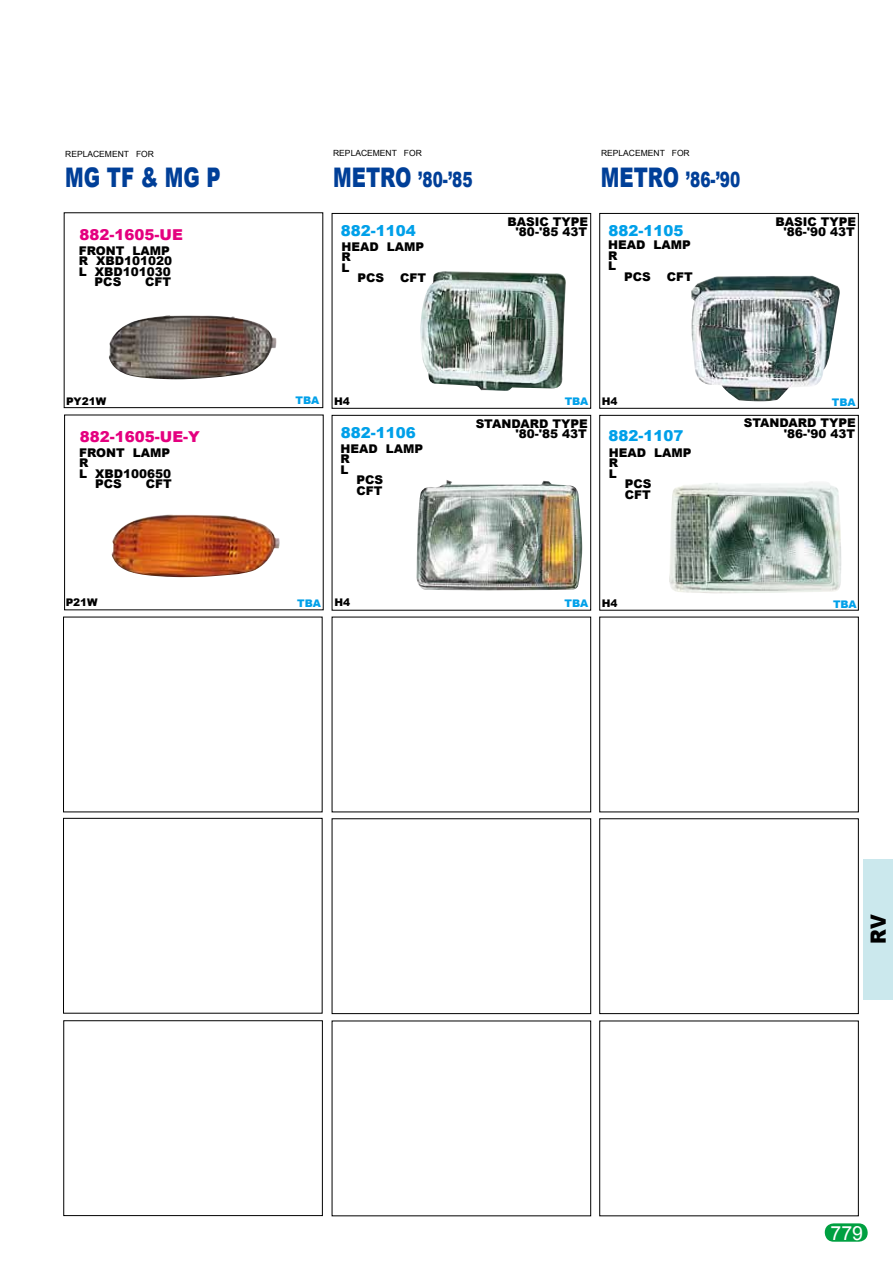
<style>
.page{position:relative;width:893px;height:1263px;background:#fff}
.page>*{position:absolute;margin:0;border:0;box-sizing:border-box;transform-origin:0 0}
.t1{font:900 27px "Arial";color:#003f98;scale:.73 1}
.t2{font:900 21px "Arial";color:#003f98;scale:.73 1}
.t3{font:900 21px "Arial";color:#000;scale:.9 1}
.t4{font:19.5px "Arial";color:#fff}
.t5{font:900 15px "Arial";color:#00a0e9}
.t6{font:900 15px "Arial";color:#e4007f}
.t7{font:900 12px/10.5px "Arial";color:#000;text-align:right}
.t8{font:900 10.5px "Arial";letter-spacing:-.01em;color:#00a0e9}
.t9{font:900 10.5px "Arial";color:#000}
.t10{font:8.55px "Arial";color:#000}
.s1{font-size:27px}
</style>
<div class="page">
<div style="left:825px;top:1223px;width:43px;height:19px;background:#00a041;border-radius:9px"></div>
<div style="left:863px;top:859px;width:30px;height:141px;background:#cbe8ed"></div>
<div style="left:63px;top:1020px;width:260px;height:196px;border:1px solid #000"></div>
<div style="left:63px;top:818px;width:260px;height:195px;border:1px solid #000"></div>
<img style="left:109px;top:315px;width:167px;height:64px">
<img style="left:112px;top:514px;width:168px;height:63px">
<img style="left:416px;top:480px;width:166px;height:110px">
<div style="left:332px;top:415px;width:259px;height:196px;border:1px solid #000"></div>
<img style="left:420px;top:271px;width:146px;height:120px">
<div style="left:332px;top:213px;width:259px;height:196px;border:1px solid #000"></div>
<div style="left:332px;top:818px;width:259px;height:196px;border:1px solid #000"></div>
<img style="left:669px;top:482px;width:172px;height:111px">
<div style="left:599px;top:415px;width:260px;height:196px;border:1px solid #000"></div>
<img style="left:691px;top:276px;width:149px;height:125px">
<div style="left:599px;top:213px;width:260px;height:196px;border:1px solid #000"></div>
<div style="left:599px;top:818px;width:260px;height:196px;border:1px solid #000"></div>
<div style="left:599px;top:1020px;width:260px;height:196px;border:1px solid #000"></div>
<div style="left:599px;top:617px;width:260px;height:195px;border:1px solid #000"></div>
<p class="t10" style="left:65px;top:148px;width:90px">REPLACEMENT FOR</p>
<p class="t10" style="left:333px;top:148px;width:90px">REPLACEMENT FOR</p>
<p class="t10" style="left:601px;top:148px;width:90px">REPLACEMENT FOR</p>
<h1 class="t1" style="left:65px;top:158px;width:214px">MG TF &amp; MG P</h1>
<h2 class="t2" style="left:333px;top:164px;width:193px"><span class="s1">METRO</span> ’80-’85</h2>
<h2 class="t2" style="left:601px;top:164px;width:193px"><span class="s1">METRO</span> ’86-’90</h2>
<p class="t6" style="left:80px;top:224px;width:105px">882-1605-UE</p>
<p class="t7" style="left:79px;top:245px;width:93px">FRONT LAMP</p>
<p class="t7" style="left:79px;top:255px;width:95px">R XBD101020</p>
<p class="t7" style="left:79px;top:266px;width:94px">L XBD101030</p>
<p class="t7" style="left:95px;top:276px;width:28px">PCS</p>
<p class="t7" style="left:145px;top:276px;width:28px">CFT</p>
<p class="t7" style="left:508px;top:216px;width:82px">BASIC TYPE</p>
<p class="t5" style="left:341px;top:220px;width:77px">882-1104</p>
<p class="t7" style="left:516px;top:227px;width:73px">'80-'85 43T</p>
<p class="t7" style="left:341px;top:241px;width:84px">HEAD LAMP</p>
<p class="t7" style="left:341px;top:251px;width:11px">R</p>
<p class="t7" style="left:341px;top:262px;width:10px">L</p>
<p class="t7" style="left:357px;top:272px;width:28px">PCS</p>
<p class="t7" style="left:400px;top:272px;width:28px">CFT</p>
<p class="t5" style="left:608px;top:219px;width:77px">882-1105</p>
<p class="t7" style="left:608px;top:239px;width:84px">HEAD LAMP</p>
<p class="t7" style="left:608px;top:250px;width:11px">R</p>
<p class="t7" style="left:608px;top:260px;width:10px">L</p>
<p class="t7" style="left:624px;top:271px;width:28px">PCS</p>
<p class="t7" style="left:667px;top:271px;width:28px">CFT</p>
<p class="t7" style="left:776px;top:216px;width:82px;text-align:center">BASIC TYPE '86-'90 43T</p>
<p class="t9" style="left:66px;top:393px;width:42px">PY21W</p>
<p class="t8" style="left:296px;top:392px;width:25px">TBA</p>
<p class="t9" style="left:334px;top:394px;width:17px">H4</p>
<p class="t8" style="left:565px;top:393px;width:25px">TBA</p>
<p class="t8" style="left:832px;top:394px;width:25px">TBA</p>
<p class="t9" style="left:602px;top:394px;width:17px">H4</p>
<p class="t6" style="left:80px;top:426px;width:122px">882-1605-UE-Y</p>
<p class="t7" style="left:79px;top:447px;width:93px">FRONT LAMP</p>
<p class="t7" style="left:79px;top:457px;width:11px">R</p>
<p class="t7" style="left:79px;top:468px;width:94px">L XBD100650</p>
<p class="t7" style="left:95px;top:478px;width:28px">PCS</p>
<p class="t7" style="left:146px;top:478px;width:28px">CFT</p>
<p class="t7" style="left:476px;top:418px;width:113px">STANDARD TYPE</p>
<p class="t5" style="left:341px;top:422px;width:77px">882-1106</p>
<p class="t7" style="left:516px;top:428px;width:73px">'80-'85 43T</p>
<p class="t7" style="left:340px;top:443px;width:84px">HEAD LAMP</p>
<p class="t7" style="left:340px;top:453px;width:11px">R</p>
<p class="t7" style="left:340px;top:464px;width:10px">L</p>
<p class="t7" style="left:356px;top:474px;width:28px">PCS</p>
<p class="t7" style="left:356px;top:485px;width:28px">CFT</p>
<p class="t5" style="left:608px;top:424px;width:77px">882-1107</p>
<p class="t7" style="left:609px;top:447px;width:84px">HEAD LAMP</p>
<p class="t7" style="left:609px;top:457px;width:11px">R</p>
<p class="t7" style="left:609px;top:468px;width:10px">L</p>
<p class="t7" style="left:625px;top:478px;width:28px">PCS</p>
<p class="t7" style="left:625px;top:489px;width:28px">CFT</p>
<p class="t7" style="left:744px;top:417px;width:113px">STANDARD TYPE '86-'90 43T</p>
<p class="t9" style="left:66px;top:595px;width:34px">P21W</p>
<p class="t8" style="left:297px;top:595px;width:25px">TBA</p>
<p class="t9" style="left:334px;top:595px;width:17px">H4</p>
<p class="t8" style="left:565px;top:596px;width:25px">TBA</p>
<p class="t9" style="left:602px;top:596px;width:17px">H4</p>
<p class="t8" style="left:833px;top:596px;width:25px">TBA</p>
<h2 class="t3" style="left:863px;top:944px;width:34px;rotate:-90deg">RV</h2>
<h3 class="t4" style="left:831px;top:1220px;width:34px">779</h3>
</div>
